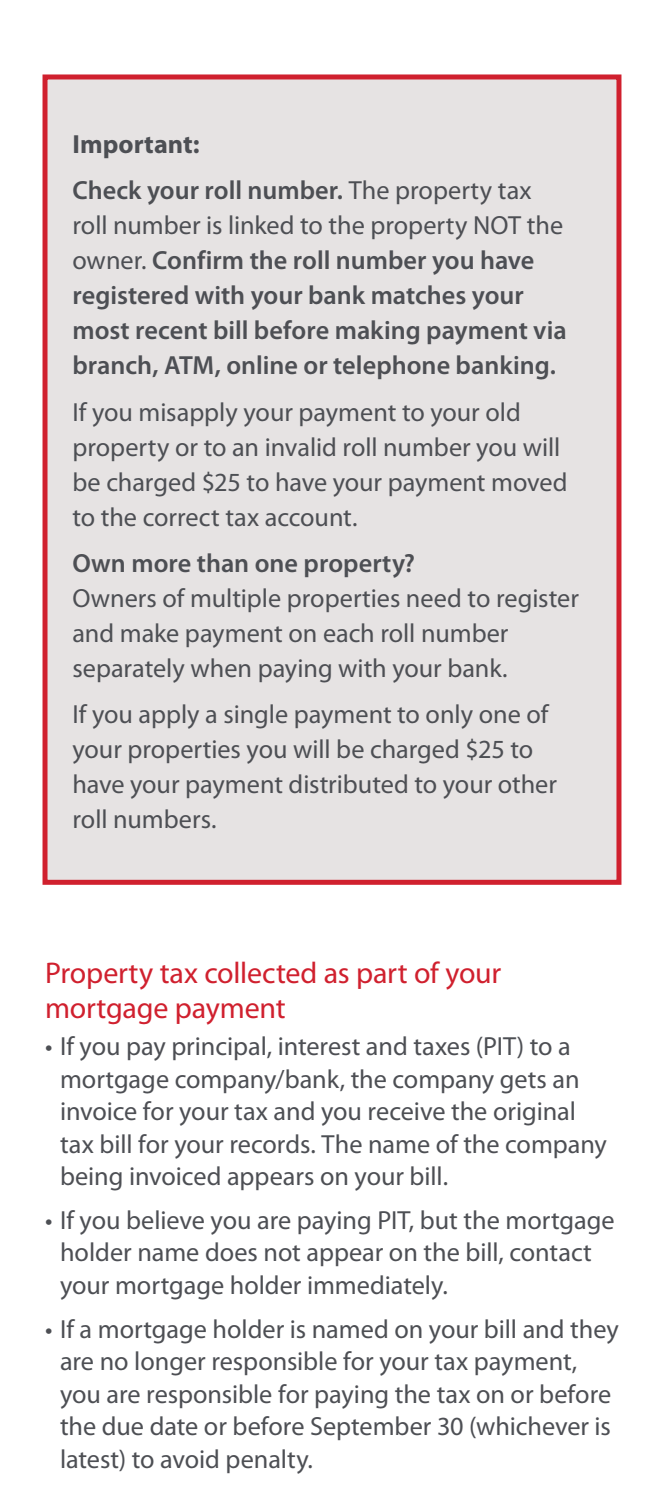
<style>
.page{position:relative;width:664px;height:1512px;background:#fff}
.page>*{position:absolute;margin:0;border:0;box-sizing:border-box;transform-origin:0 0}
.t1{font:30px/35px "Myriad Pro";letter-spacing:-.005em;color:#d0202e}
.t2{font:26.25px/32.5px "Myriad Pro";color:#4d4f54}
.t3{font:600 26.25px/35px "Myriad Pro";color:#4d4f54}
.s1{font-weight:700}
.s2{font-weight:400}
</style>
<div class="page">
<div style="left:42px;top:74px;width:579px;height:810px;background:#e6e3e3;border:5px solid #d0202e"></div>
<p class="t3" style="left:72px;top:120px;width:461px;line-height:46.2px"><span class="s1">Important:<br></span>Check your roll number. <span class="s2">The property tax</span></p>
<p class="t3" style="left:72px;top:207px;width:496px"><span class="s2">roll number is linked to the property NOT the owner.</span> Confirm the roll number you have registered with your bank matches your most recent bill before making payment via branch, ATM, online or telephone banking.</p>
<p class="t2" style="left:72px;top:394px;width:497px;line-height:35px">If you misapply your payment to your old property or to an invalid roll number you will be charged $25 to have your payment moved to the correct tax account.</p>
<p class="t3" style="left:72px;top:545px;width:344px">Own more than one property?</p>
<p class="t2" style="left:72px;top:580px;width:508px;line-height:35px">Owners of multiple properties need to register and make payment on each roll number separately when paying with your bank.</p>
<p class="t2" style="left:72px;top:696px;width:486px;line-height:35px">If you apply a single payment to only one of your properties you will be charged $25 to have your payment distributed to your other roll numbers.</p>
<p class="t1" style="left:45px;top:955px;width:458px">Property tax collected as part of your mortgage payment</p>
<p class="t2" style="left:60px;top:1029px;width:548px;text-indent:-15px">• If you pay principal, interest and taxes (PIT) to a mortgage company/bank, the company gets an invoice for your tax and you receive the original tax bill for your records. The name of the company being invoiced appears on your bill.</p>
<p class="t2" style="left:60px;top:1203px;width:556px;text-indent:-15px">• If you believe you are paying PIT, but the mortgage holder name does not appear on the bill, contact your mortgage holder immediately.</p>
<p class="t2" style="left:60px;top:1312px;width:560px;text-indent:-15px">• If a mortgage holder is named on your bill and they are no longer responsible for your tax payment, you are responsible for paying the tax on or before the due date or before September 30 (whichever is latest) to avoid penalty.</p>
</div>
